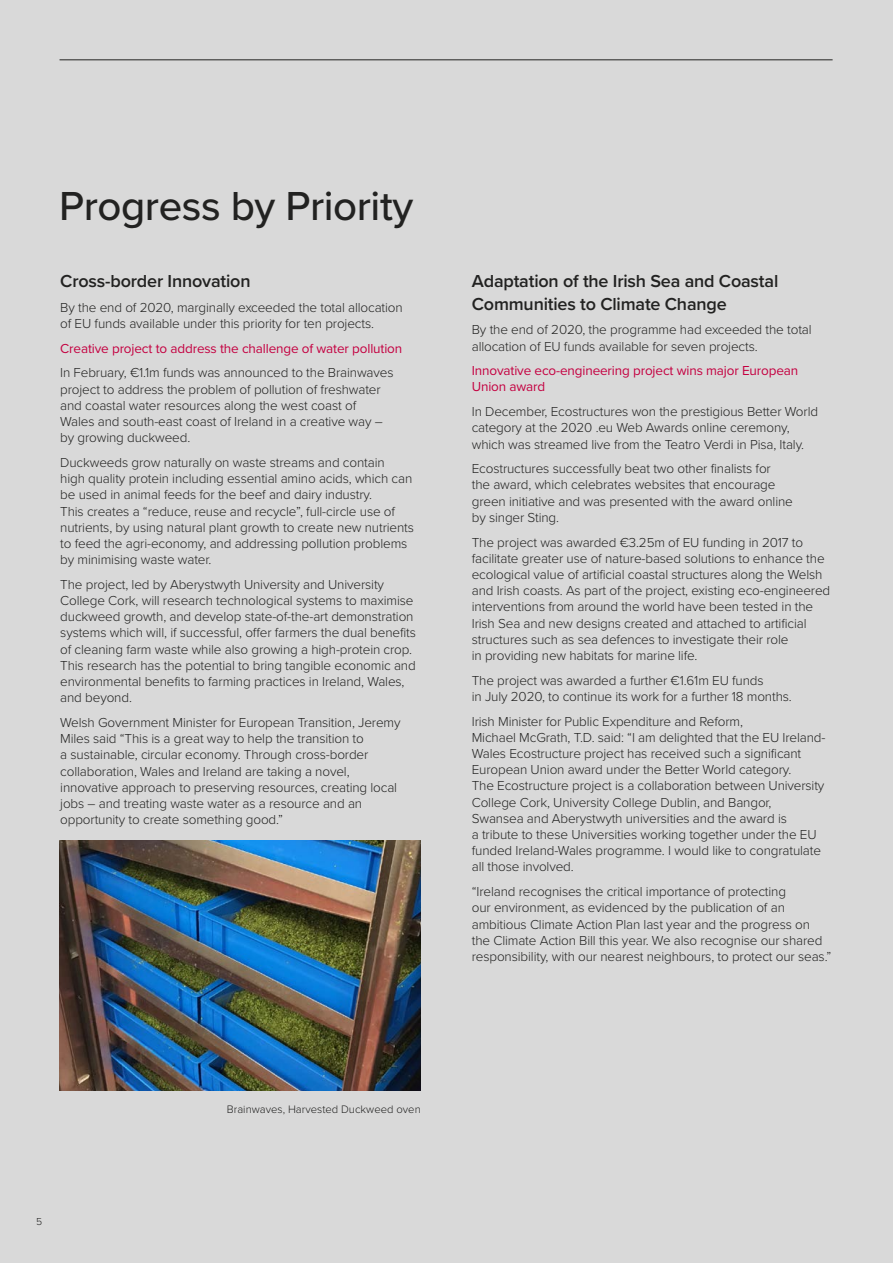
<style>
.page{position:relative;width:893px;height:1263px;background:#d9d9d9}
.page>*{position:absolute;margin:0;border:0;box-sizing:border-box;transform-origin:0 0}
.Page_Header{font:500 42px "Proxima Nova";letter-spacing:-.01em;color:#222221}
.chart_heading{font:600 18px/22.5px "Proxima Nova";letter-spacing:-.01em;color:#222221}
.Body_Black{font:300 13.5px/16.2px "Proxima Nova";letter-spacing:-.01em;color:#222221}
.Body_Black-2{font:13.5px/16.2px "Proxima Nova";letter-spacing:-.01em;color:#c40040}
.Image_Credits{font:300 11.25px "Proxima Nova";color:#222221}
.t1{font:300 10.5px "Proxima Nova";color:#222221}
</style>
<div class="page">
<hr style="left:60px;top:60px;width:773px;height:1px;background:#222221">
<img style="left:59px;top:840px;width:362px;height:251px">
<h1 class="Page_Header" style="left:59px;top:175px;width:356px">Progress by Priority</h1>
<p class="chart_heading" style="left:60px;top:269px;width:192px">Cross-border Innovation</p>
<p class="Body_Black" style="left:60px;top:298px;width:344px">By the end of 2020, marginally exceeded the total allocation of EU funds available under this priority for ten projects.</p>
<p class="Body_Black-2" style="left:60px;top:340px;width:344px">Creative project to address the challenge of water pollution</p>
<p class="Body_Black" style="left:60px;top:364px;width:335px">In February, €1.1m funds was announced to the Brainwaves project to address the problem of pollution of freshwater and coastal water resources along the west coast of Wales and south-east coast of Ireland in a creative way – by growing duckweed.</p>
<p class="Body_Black" style="left:60px;top:454px;width:355px">Duckweeds grow naturally on waste streams and contain<br>high quality protein including essential amino acids, which can be used in animal feeds for the beef and dairy industry.<br>This creates a “reduce, reuse and recycle”, full-circle use of nutrients, by using natural plant growth to create new nutrients to feed the agri-economy, and addressing pollution problems by minimising waste water.</p>
<p class="Body_Black" style="left:60px;top:575px;width:357px">The project, led by Aberystwyth University and University College Cork, will research technological systems to maximise duckweed growth, and develop state-of-the-art demonstration systems which will, if successful, offer farmers the dual benefits of cleaning farm waste while also growing a high-protein crop.<br>This research has the potential to bring tangible economic and environmental benefits to farming practices in Ireland, Wales, and beyond.</p>
<p class="Body_Black" style="left:60px;top:714px;width:342px">Welsh Government Minister for European Transition, Jeremy Miles said “This is a great way to help the transition to<br>a sustainable, circular economy. Through cross-border collaboration, Wales and Ireland are taking a novel, innovative approach to preserving resources, creating local jobs – and treating waste water as a resource and an opportunity to create something good.”</p>
<p class="chart_heading" style="left:472px;top:269px;width:308px">Adaptation of the Irish Sea and Coastal<br>Communities to Climate Change</p>
<p class="Body_Black" style="left:472px;top:321px;width:341px">By the end of 2020, the programme had exceeded the total allocation of EU funds available for seven projects.</p>
<p class="Body_Black-2" style="left:472px;top:362px;width:328px">Innovative eco-engineering project wins major European<br>Union award</p>
<p class="Body_Black" style="left:472px;top:403px;width:348px">In December, Ecostructures won the prestigious Better World category at the 2020 .eu Web Awards online ceremony, which was streamed live from the Teatro Verdi in Pisa, Italy.</p>
<p class="Body_Black" style="left:472px;top:460px;width:323px">Ecostructures successfully beat two other finalists for<br>the award, which celebrates websites that encourage green initiative and was presented with the award online by singer Sting.</p>
<p class="Body_Black" style="left:472px;top:533px;width:360px">The project was awarded €3.25m of EU funding in 2017 to facilitate greater use of nature-based solutions to enhance the ecological value of artificial coastal structures along the Welsh and Irish coasts. As part of the project, existing eco-engineered interventions from around the world have been tested in the Irish Sea and new designs created and attached to artificial structures such as sea defences to investigate their role<br>in providing new habitats for marine life.</p>
<p class="Body_Black" style="left:472px;top:671px;width:322px">The project was awarded a further €1.61m EU funds<br>in July 2020, to continue its work for a further 18 months.</p>
<p class="Body_Black" style="left:472px;top:712px;width:355px">Irish Minister for Public Expenditure and Reform,<br>Michael McGrath, T.D. said: “I am delighted that the EU Ireland-Wales Ecostructure project has received such a significant European Union award under the Better World category.<br>The Ecostructure project is a collaboration between University College Cork, University College Dublin, and Bangor, Swansea and Aberystwyth universities and the award is<br>a tribute to these Universities working together under the EU funded Ireland-Wales programme. I would like to congratulate all those involved.</p>
<p class="Body_Black" style="left:472px;top:883px;width:361px">“Ireland recognises the critical importance of protecting<br>our environment, as evidenced by the publication of an ambitious Climate Action Plan last year and the progress on the Climate Action Bill this year. We also recognise our shared responsibility, with our nearest neighbours, to protect our seas.”</p>
<p class="t1" style="left:36px;top:1213px;width:8px">5</p>
<p class="Image_Credits" style="left:227px;top:1100px;width:195px">Brainwaves, Harvested Duckweed oven</p>
</div>
